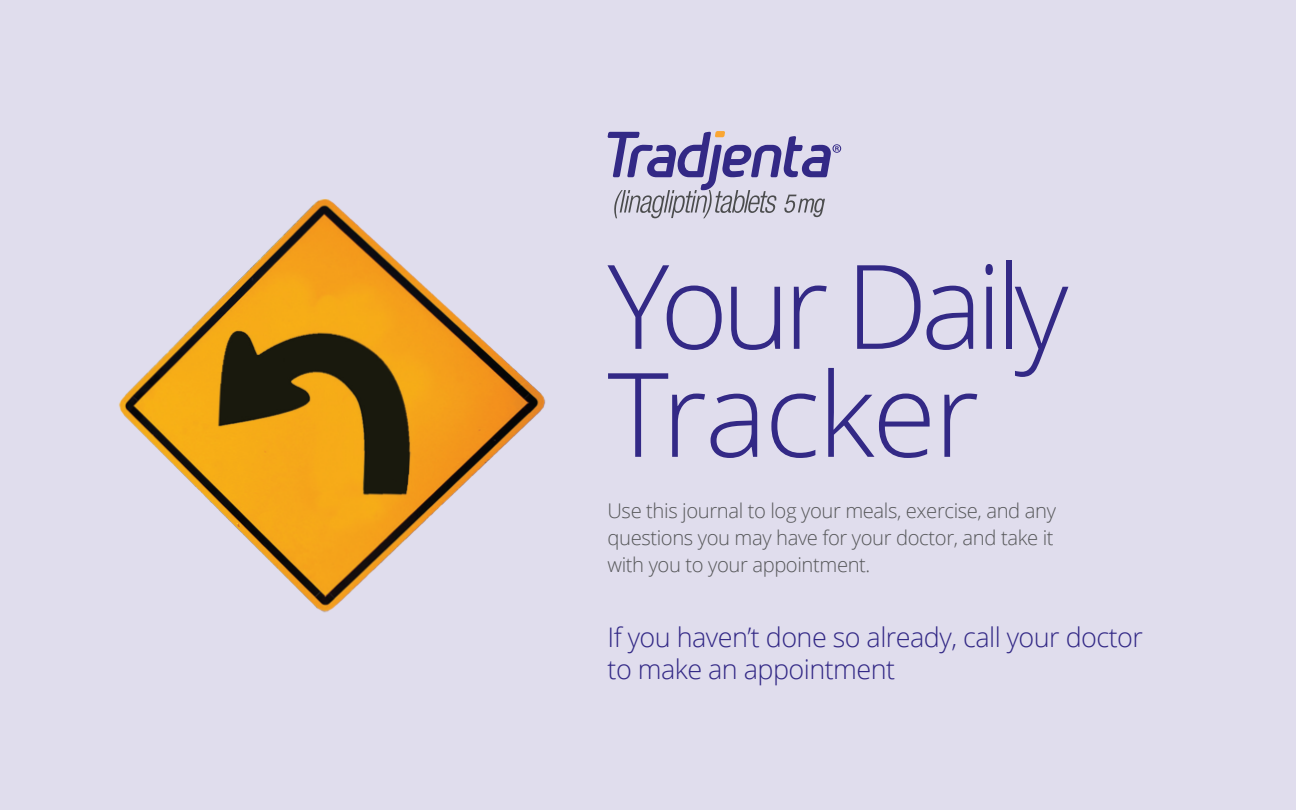
<style>
.page{position:relative;width:1296px;height:810px;background:#e0dded}
.page>*{position:absolute;margin:0;border:0;box-sizing:border-box;transform-origin:0 0}
.t1{font:300 117px/108px "Open Sans";letter-spacing:-.06em;color:#332986}
.t2{font:300 27px/31.5px "Open Sans";letter-spacing:-.02em;color:#332986}
.t3{font:300 20.25px/27px "Open Sans";letter-spacing:-.02em;color:#57585a;text-align:justify}
</style>
<div class="page">
<svg style="left:608px;top:131px;width:233px;height:87px"></svg>
<img style="left:118px;top:198px;width:428px;height:415px">
<p class="t1" style="left:608px;top:249px;width:462px">Your Daily<br>Tracker</p>
<p class="t3" style="left:608px;top:496px;width:450px">Use this journal to log your meals, exercise, and any questions you may have for your doctor, and take it with you to your appointment.</p>
<p class="t2" style="left:608px;top:621px;width:537px">If you haven’t done so already, call your doctor to make an appointment</p>
</div>
